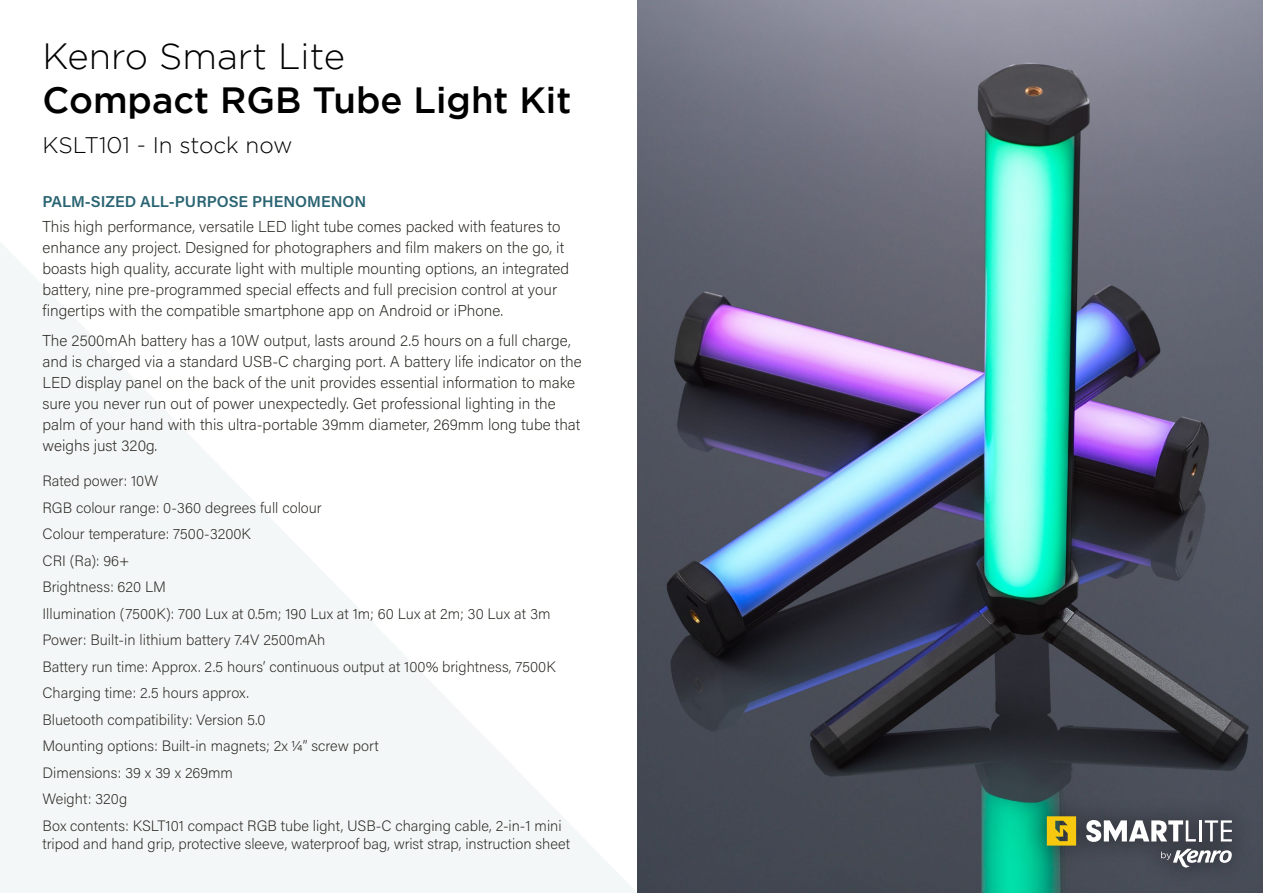
<style>
.page{position:relative;width:1263px;height:893px;background:#fff}
.page>*{position:absolute;margin:0;border:0;box-sizing:border-box;transform-origin:0 0}
.t1{font:500 36.45px "Gotham";color:#000}
.t2{font:300 36.45px "Gotham";color:#000}
.t3{font:300 22.5px "Gotham";color:#000}
.t4{font:200 15.75px/21px "Acumin Pro";color:#25231d}
.t5{font:600 15.75px "Acumin Pro";color:#2a6473}
.t6{font:200 15px/26.5px "Acumin Pro";color:#25231d}
</style>
<div class="page">
<svg style="left:0;top:77px;width:638px;height:816px"></svg>
<img style="left:638px;top:0;width:625px;height:893px">
<div style="left:1024px;top:793px;width:230px;height:97px;background:#000;opacity:.3"></div>
<svg style="left:1161px;top:849px;width:71px;height:19px"></svg>
<svg style="left:1086px;top:820px;width:110px;height:22px"></svg>
<hr style="left:1199px;top:820px;width:3px;height:21px;background:#fff">
<svg style="left:1205px;top:820px;width:27px;height:21px"></svg>
<svg style="left:1047px;top:816px;width:29px;height:30px"></svg>
<h1 class="t2" style="left:43px;top:36px;width:304px">Kenro Smart Lite</h1>
<h1 class="t1" style="left:43px;top:79px;width:530px">Compact RGB Tube Light Kit</h1>
<h2 class="t3" style="left:43px;top:132px;width:252px">KSLT101 - In stock now</h2>
<p class="t5" style="left:43px;top:191px;width:325px">PALM-SIZED ALL-PURPOSE PHENOMENON</p>
<p class="t4" style="left:43px;top:216px;width:528px">This high performance, versatile LED light tube comes packed with features to enhance any project. Designed for photographers and film makers on the go, it boasts high quality, accurate light with multiple mounting options, an integrated battery, nine pre-programmed special effects and full precision control at your fingertips with the compatible smartphone app on Android or iPhone.</p>
<p class="t4" style="left:43px;top:329px;width:541px">The 2500mAh battery has a 10W output, lasts around 2.5 hours on a full charge, and is charged via a standard USB-C charging port. A battery life indicator on the LED display panel on the back of the unit provides essential information to make sure you never run out of power unexpectedly. Get professional lighting in the palm of your hand with this ultra-portable 39mm diameter, 269mm long tube that weighs just 320g.</p>
<p class="t6" style="left:43px;top:467px;width:521px">Rated power: 10W<br>RGB colour range: 0-360 degrees full colour<br>Colour temperature: 7500-3200K<br>CRI (Ra): 96+<br>Brightness: 620 LM<br>Illumination (7500K): 700 Lux at 0.5m; 190 Lux at 1m; 60 Lux at 2m; 30 Lux at 3m Power: Built-in lithium battery 7.4V 2500mAh<br>Battery run time: Approx. 2.5 hours’ continuous output at 100% brightness, 7500K Charging time: 2.5 hours approx.<br>Bluetooth compatibility: Version 5.0<br>Mounting options: Built-in magnets; 2x ¼” screw port<br>Dimensions: 39 x 39 x 269mm<br>Weight: 320g<br>Box contents: KSLT101 compact RGB tube light, USB-C charging cable, 2-in-1 mini</p>
<p class="t6" style="left:43px;top:830px;width:529px">tripod and hand grip, protective sleeve, waterproof bag, wrist strap, instruction sheet</p>
</div>
